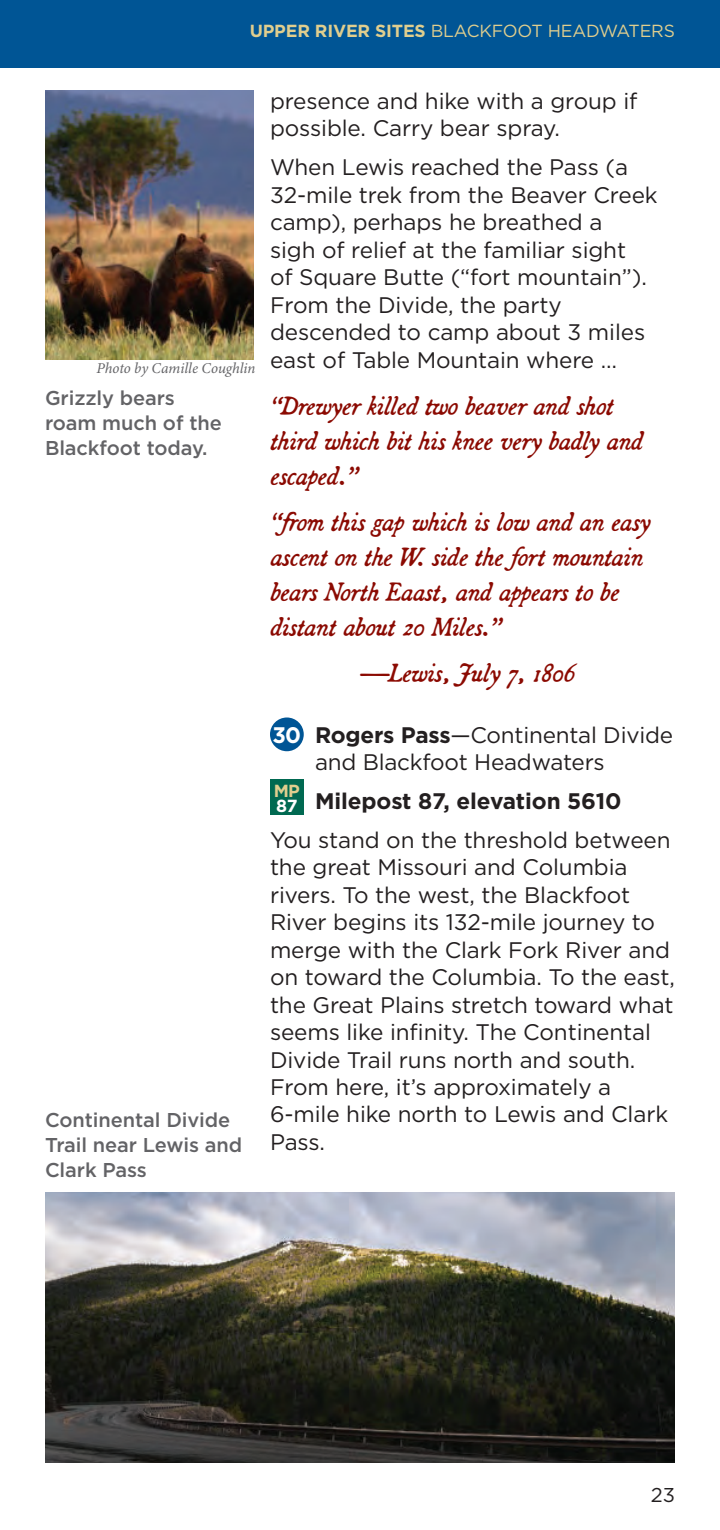
<style>
.page{position:relative;width:720px;height:1530px;background:#fff}
.page>*{position:absolute;margin:0;border:0;box-sizing:border-box;transform-origin:0 0}
.t1{font:italic 27.5px/35px "Broadsheet";letter-spacing:-.01em;color:#8b0a02}
.t2{font:22.5px/27.5px "Gotham";letter-spacing:-.005em;color:#231f20}
.t3{font:700 22.5px "Gotham";letter-spacing:-.005em;color:#231f20}
.t4{font:700 22.5px "Gotham";color:#fff}
.t5{font:500 20px/25px "Gotham";letter-spacing:-.005em;color:#636366}
.t6{font:20px "Gotham";color:#231f20}
.t7{font:17.5px "Gotham";letter-spacing:-.01em;color:#e0ce8e}
.t8{font:500 17.5px "Gotham";letter-spacing:-.01em;color:#e0ce8e}
.t9{font:700 17.5px "Gotham";color:#e0ce8e}
.t10{font:700 17.5px "Gotham";color:#fff}
.t11{font:italic 15px "Minion 3";color:#636366}
.s1{font-weight:700}
</style>
<div class="page">
<img style="left:45px;top:90px;width:209px;height:270px">
<img style="left:45px;top:1192px;width:630px;height:270px">
<div style="left:270px;top:718px;width:34px;height:33px;background:#005595;border-radius:50%"></div>
<div style="left:270px;top:779px;width:34px;height:36px;background:#006951"></div>
<div style="left:0;top:0;width:720px;height:68px;background:#005595"></div>
<p class="t7" style="left:250px;top:20px;width:427px"><span class="s1">UPPER RIVER SITES</span> BLACKFOOT HEADWATERS</p>
<p class="t8" style="left:246px;top:19px;width:182px">UPPER RIVER SITES:</p>
<p class="t11" style="left:96px;top:358px;width:161px">Photo by Camille Coughlin</p>
<p class="t5" style="left:45px;top:386px;width:178px">Grizzly bears roam much of the<br>Blackfoot today.</p>
<p class="t5" style="left:45px;top:1107px;width:199px">Continental Divide<br>Trail near Lewis and<br>Clark Pass</p>
<p class="t2" style="left:270px;top:87px;width:369px">presence and hike with a group if possible. Carry bear spray.</p>
<p class="t2" style="left:270px;top:153px;width:389px">When Lewis reached the Pass (a<br>32-mile trek from the Beaver Creek camp), perhaps he breathed a<br>sigh of relief at the familiar sight<br>of Square Butte (“fort mountain”).<br>From the Divide, the party descended to camp about 3 miles east of Table Mountain where …</p>
<p class="t1" style="left:270px;top:386px;width:375px">“Drewyer killed two beaver and shot third which bit his knee very badly and escaped.”</p>
<p class="t1" style="left:270px;top:502px;width:382px">“from this gap which is low and an easy ascent on the W. side the fort mountain bears North Eaast, and appears to be distant about 20 Miles.”</p>
<p class="t1" style="left:360px;top:653px;width:217px">—Lewis, July 7, 1806</p>
<p class="t2" style="left:315px;top:720px;width:360px"><span class="s1">Rogers Pass</span>—Continental Divide and Blackfoot Headwaters</p>
<p class="t3" style="left:315px;top:788px;width:308px">Milepost 87, elevation 5610</p>
<p class="t2" style="left:270px;top:825px;width:407px">You stand on the threshold between the great Missouri and Columbia rivers. To the west, the Blackfoot<br>River begins its 132-mile journey to merge with the Clark Fork River and on toward the Columbia. To the east, the Great Plains stretch toward what seems like infinity. The Continental<br>Divide Trail runs north and south.<br>From here, it’s approximately a<br>6-mile hike north to Lewis and Clark<br>Pass.</p>
<p class="t4" style="left:273px;top:722px;width:30px">30</p>
<p class="t9" style="left:274px;top:780px;width:28px">MP</p>
<p class="t10" style="left:276px;top:795px;width:23px">87</p>
<p class="t6" style="left:651px;top:1482px;width:26px">23</p>
</div>
